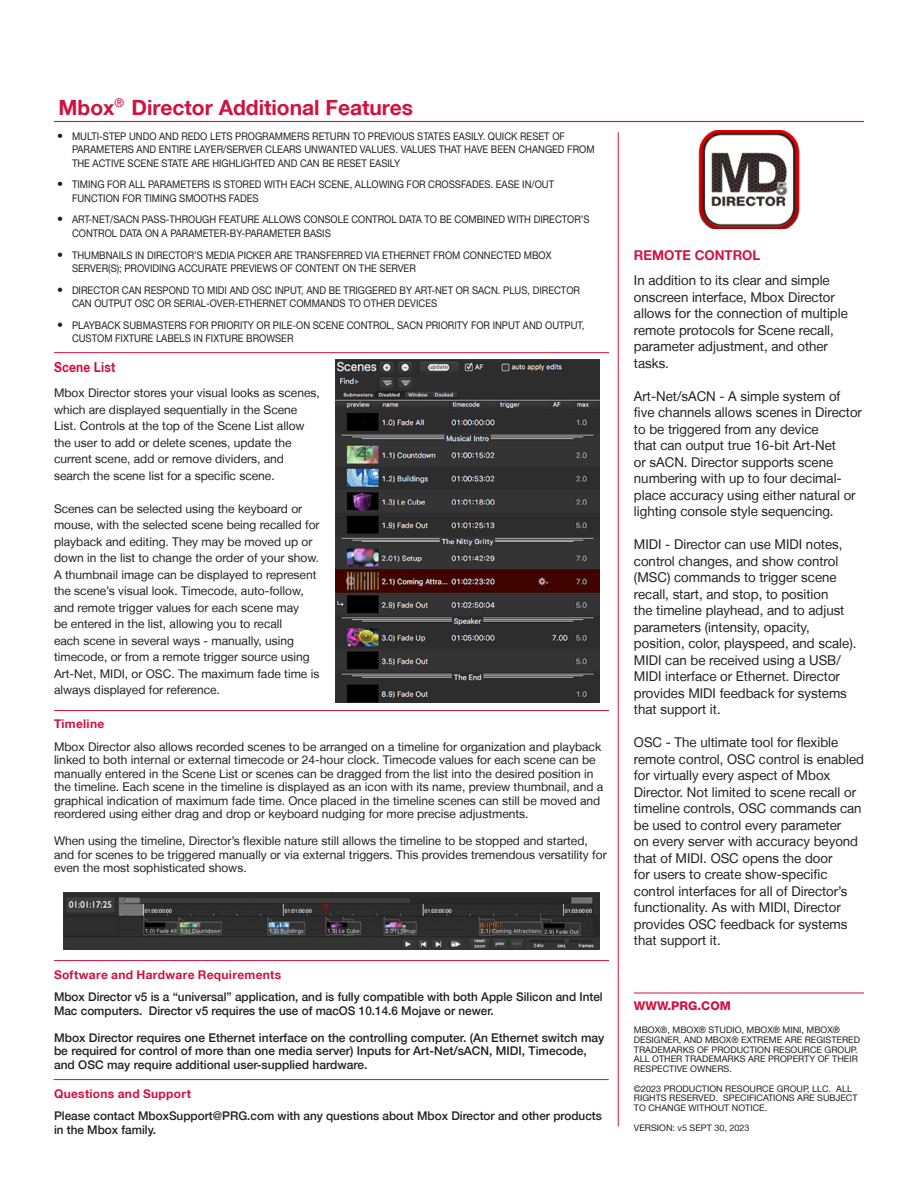
<style>
.page{position:relative;width:918px;height:1188px;background:#fff}
.page>*{position:absolute;margin:0;border:0;box-sizing:border-box;transform-origin:0 0}
.t1{font:700 21px "Helvetica Neue LT";color:#d11241}
.t2{font:700 13.8px "Helvetica Neue LT";letter-spacing:.02em;color:#d11241;scale:.87 1}
.t3{font:13.5px/16.5px "Helvetica Neue LT";color:#231f20}
.t4{font:700 13.5px "Helvetica Neue LT";color:#d11241}
.t5{font:12px/16.5px "Helvetica Neue LT";color:#231f20}
.t6{font:500 12px/13.5px "Helvetica Neue LT";color:#231f20}
.t7{font:700 12px "Helvetica Neue LT";letter-spacing:.025em;color:#d11241}
.t8{font:800 12px "Helvetica Neue LT";color:#d11241}
.t9{font:10.5px/13.5px "Helvetica Neue LT";color:#231f20;scale:.9 1}
.t10{font:9px/9.8px "Helvetica Neue LT";color:#231f20}
.s1{font-size:12px}
</style>
<div class="page">
<img style="left:698px;top:130px;width:102px;height:99px">
<hr style="left:54px;top:121px;width:810px;height:1px;background:#d11241">
<hr style="left:634px;top:993px;width:230px;height:1px;background:#d11241">
<hr style="left:618px;top:132px;width:1px;height:994px;background:#d11241">
<hr style="left:54px;top:710px;width:555px;height:1px;background:#d11241">
<hr style="left:54px;top:960px;width:555px;height:1px;background:#d11241">
<img style="left:335px;top:359px;width:265px;height:343px">
<img style="left:64px;top:892px;width:535px;height:58px">
<hr style="left:54px;top:1079px;width:555px;height:1px;background:#d11241">
<hr style="left:54px;top:352px;width:555px;height:1px;background:#d11241">
<h1 class="t1" style="left:58px;top:94px;width:356px">Mbox<sup>®</sup> Director Additional Features</h1>
<p class="t9" style="left:72px;top:129px;width:582px;text-indent:-15px"><span class="s1">•</span> MULTI-STEP UNDO AND REDO LETS PROGRAMMERS RETURN TO PREVIOUS STATES EASILY. QUICK RESET OF<br>PARAMETERS AND ENTIRE LAYER/SERVER CLEARS UNWANTED VALUES. VALUES THAT HAVE BEEN CHANGED FROM<br>THE ACTIVE SCENE STATE ARE HIGHLIGHTED AND CAN BE RESET EASILY</p>
<p class="t9" style="left:72px;top:178px;width:537px;text-indent:-15px"><span class="s1">•</span> TIMING FOR ALL PARAMETERS IS STORED WITH EACH SCENE, ALLOWING FOR CROSSFADES. EASE IN/OUT<br>FUNCTION FOR TIMING SMOOTHS FADES</p>
<p class="t9" style="left:72px;top:213px;width:577px;text-indent:-15px"><span class="s1">•</span> ART-NET/SACN PASS-THROUGH FEATURE ALLOWS CONSOLE CONTROL DATA TO BE COMBINED WITH DIRECTOR’S<br>CONTROL DATA ON A PARAMETER-BY-PARAMETER BASIS</p>
<p class="t9" style="left:72px;top:248px;width:534px;text-indent:-15px"><span class="s1">•</span> THUMBNAILS IN DIRECTOR’S MEDIA PICKER ARE TRANSFERRED VIA ETHERNET FROM CONNECTED MBOX<br>SERVER(S); PROVIDING ACCURATE PREVIEWS OF CONTENT ON THE SERVER</p>
<p class="t9" style="left:72px;top:283px;width:566px;text-indent:-15px"><span class="s1">•</span> DIRECTOR CAN RESPOND TO MIDI AND OSC INPUT, AND BE TRIGGERED BY ART-NET OR SACN. PLUS, DIRECTOR<br>CAN OUTPUT OSC OR SERIAL-OVER-ETHERNET COMMANDS TO OTHER DEVICES</p>
<p class="t9" style="left:72px;top:318px;width:571px;text-indent:-15px"><span class="s1">•</span> PLAYBACK SUBMASTERS FOR PRIORITY OR PILE-ON SCENE CONTROL, SACN PRIORITY FOR INPUT AND OUTPUT,<br>CUSTOM FIXTURE LABELS IN FIXTURE BROWSER</p>
<p class="t2" style="left:54px;top:358px;width:72px">Scene List</p>
<p class="t5" style="left:54px;top:384px;width:267px">Mbox Director stores your visual looks as scenes, which are displayed sequentially in the Scene List. Controls at the top of the Scene List allow the user to add or delete scenes, update the current scene, add or remove dividers, and search the scene list for a specific scene.</p>
<p class="t5" style="left:54px;top:500px;width:267px">Scenes can be selected using the keyboard or mouse, with the selected scene being recalled for playback and editing. They may be moved up or down in the list to change the order of your show.<br>A thumbnail image can be displayed to represent the scene’s visual look. Timecode, auto-follow, and remote trigger values for each scene may<br>be entered in the list, allowing you to recall<br>each scene in several ways - manually, using timecode, or from a remote trigger source using Art-Net, MIDI, or OSC. The maximum fade time is always displayed for reference.</p>
<p class="t7" style="left:54px;top:717px;width:52px">Timeline</p>
<p class="t5" style="left:54px;top:740px;width:551px;line-height:13.5px">Mbox Director also allows recorded scenes to be arranged on a timeline for organization and playback linked to both internal or external timecode or 24-hour clock. Timecode values for each scene can be manually entered in the Scene List or scenes can be dragged from the list into the desired position in the timeline. Each scene in the timeline is displayed as an icon with its name, preview thumbnail, and a graphical indication of maximum fade time. Once placed in the timeline scenes can still be moved and reordered using either drag and drop or keyboard nudging for more precise adjustments.</p>
<p class="t5" style="left:54px;top:834px;width:554px;line-height:13.5px">When using the timeline, Director’s flexible nature still allows the timeline to be stopped and started, and for scenes to be triggered manually or via external triggers. This provides tremendous versatility for even the most sophisticated shows.</p>
<p class="t7" style="left:54px;top:967px;width:229px">Software and Hardware Requirements</p>
<p class="t6" style="left:54px;top:990px;width:550px">Mbox Director v5 is a “universal” application, and is fully compatible with both Apple Silicon and Intel<br>Mac computers. Director v5 requires the use of macOS 10.14.6 Mojave or newer.</p>
<p class="t6" style="left:54px;top:1031px;width:552px">Mbox Director requires one Ethernet interface on the controlling computer. (An Ethernet switch may be required for control of more than one media server) Inputs for Art-Net/sACN, MIDI, Timecode, and OSC may require additional user-supplied hardware.</p>
<p class="t7" style="left:54px;top:1086px;width:138px">Questions and Support</p>
<p class="t6" style="left:54px;top:1109px;width:549px">Please contact MboxSupport@PRG.com with any questions about Mbox Director and other products in the Mbox family.</p>
<p class="t4" style="left:634px;top:247px;width:128px">REMOTE CONTROL</p>
<p class="t3" style="left:634px;top:272px;width:215px">In addition to its clear and simple onscreen interface, Mbox Director allows for the connection of multiple remote protocols for Scene recall, parameter adjustment, and other tasks.</p>
<p class="t3" style="left:634px;top:388px;width:230px">Art-Net/sACN - A simple system of five channels allows scenes in Director to be triggered from any device<br>that can output true 16-bit Art-Net<br>or sACN. Director supports scene numbering with up to four decimal&shy;place accuracy using either natural or lighting console style sequencing.</p>
<p class="t3" style="left:634px;top:536px;width:224px">MIDI - Director can use MIDI notes, control changes, and show control (MSC) commands to trigger scene recall, start, and stop, to position<br>the timeline playhead, and to adjust parameters (intensity, opacity, position, color, playspeed, and scale).<br>MIDI can be received using a USB/ MIDI interface or Ethernet. Director provides MIDI feedback for systems that support it.</p>
<p class="t3" style="left:634px;top:734px;width:232px">OSC - The ultimate tool for flexible remote control, OSC control is enabled for virtually every aspect of Mbox Director. Not limited to scene recall or timeline controls, OSC commands can be used to control every parameter<br>on every server with accuracy beyond that of MIDI. OSC opens the door<br>for users to create show-specific control interfaces for all of Director’s functionality. As with MIDI, Director provides OSC feedback for systems that support it.</p>
<p class="t8" style="left:634px;top:999px;width:98px">WWW.PRG.COM</p>
<p class="t10" style="left:634px;top:1025px;width:228px">MBOX®, MBOX® STUDIO, MBOX® MINI, MBOX® DESIGNER, AND MBOX® EXTREME ARE REGISTERED TRADEMARKS OF PRODUCTION RESOURCE GROUP.<br>ALL OTHER TRADEMARKS ARE PROPERTY OF THEIR RESPECTIVE OWNERS.</p>
<p class="t10" style="left:634px;top:1084px;width:225px">©2023 PRODUCTION RESOURCE GROUP, LLC. ALL<br>RIGHTS RESERVED. SPECIFICATIONS ARE SUBJECT<br>TO CHANGE WITHOUT NOTICE.</p>
<p class="t10" style="left:634px;top:1123px;width:117px">VERSION: v5 SEPT 30, 2023</p>
</div>
